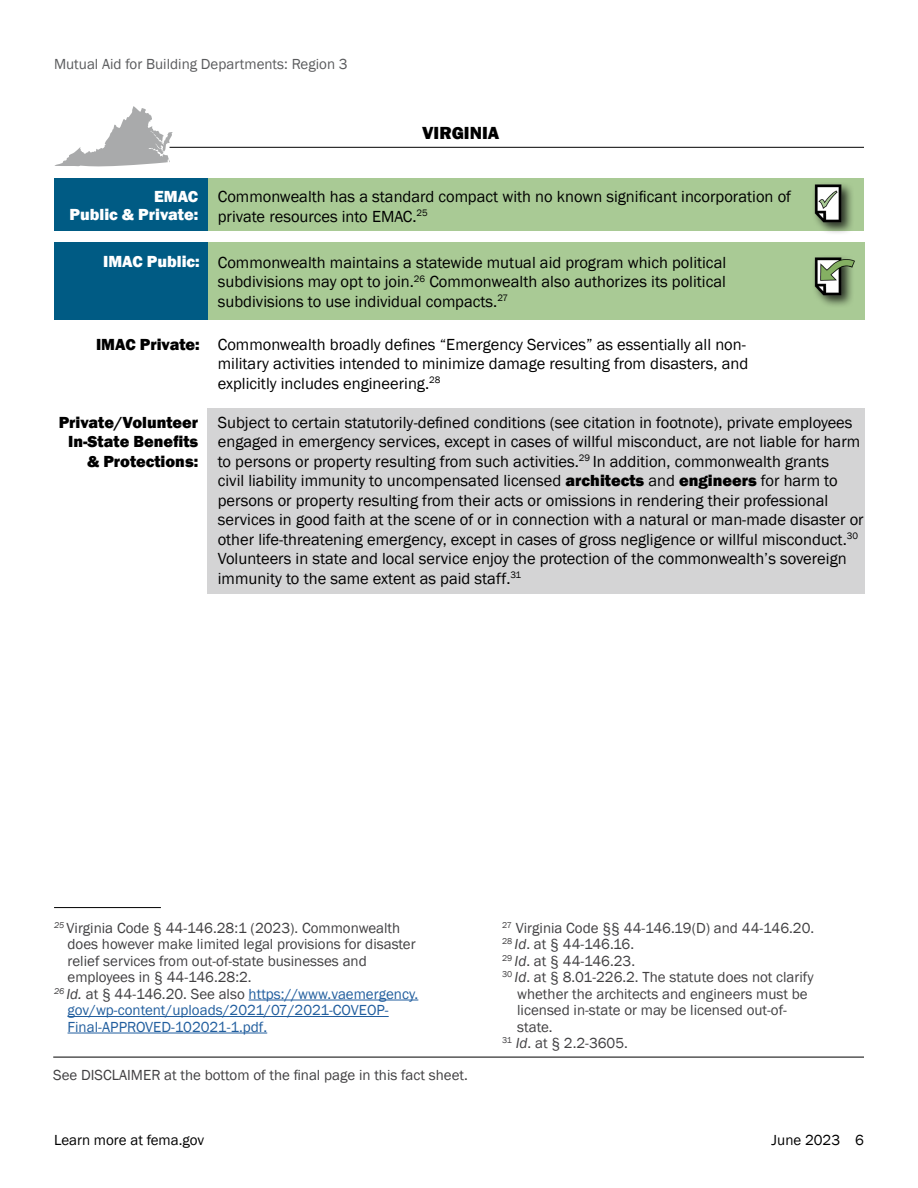
<style>
.page{position:relative;width:918px;height:1188px;background:#fff}
.page>*{position:absolute;margin:0;border:0;box-sizing:border-box;transform-origin:0 0}
.t1{font:800 18px "Franklin Gothic";color:#000}
.t2{font:16.5px/19.5px "Franklin Gothic";color:#000}
.t3{font:800 16.5px/19.8px "Franklin Gothic";color:#000;text-align:right}
.t4{font:800 16.5px/18px "Franklin Gothic";color:#fff;text-align:right}
.t5{font:15px "Franklin Gothic";color:#414042}
.t6{font:15px "Franklin Gothic";color:#215e9e}
.t7{font:15px "Franklin Gothic";color:#5a5b5d}
.t8{font:15px "Franklin Gothic";color:#000}
.s1{font-weight:800}
.s2{font-style:italic;color:#414042}
.s3{color:#414042}
.s4{font-style:italic}
</style>
<div class="page">
<hr style="left:53px;top:1057px;width:811px;height:1px;background:#000">
<div style="left:207px;top:178px;width:657px;height:52px;background:#a9ca95"></div>
<hr style="left:54px;top:907px;width:107px;height:1px;background:#000">
<div style="left:207px;top:242px;width:657px;height:78px;background:#a9ca95"></div>
<div style="left:54px;top:242px;width:153px;height:78px;background:#005b84"></div>
<hr style="left:170px;top:147px;width:694px;height:1px;background:#000">
<svg style="left:54px;top:106px;width:119px;height:61px"></svg>
<hr style="left:249px;top:1000px;width:169px;height:1px;background:#215e9e">
<hr style="left:68px;top:1016px;width:321px;height:1px;background:#215e9e">
<hr style="left:68px;top:1033px;width:199px;height:1px;background:#215e9e">
<div style="left:207px;top:409px;width:657px;height:185px;background:#d4d4d5"></div>
<div style="left:54px;top:178px;width:153px;height:52px;background:#005b84"></div>
<img style="left:809px;top:184px;width:47px;height:49px">
<img style="left:814px;top:257px;width:41px;height:49px">
<p class="t7" style="left:54px;top:55px;width:295px">Mutual Aid for Building Departments: Region 3</p>
<p class="t1" style="left:422px;top:121px;width:79px">VIRGINIA</p>
<p class="t4" style="left:70px;top:188px;width:130px">EMAC<br>Public &amp; Private:</p>
<p class="t4" style="left:103px;top:253px;width:98px">IMAC Public:</p>
<p class="t3" style="left:96px;top:334px;width:105px">IMAC Private:</p>
<p class="t3" style="left:59px;top:412px;width:141px">Private/Volunteer<br>In-State Benefits &amp; Protections:</p>
<p class="t2" style="left:218px;top:187px;width:575px">Commonwealth has a standard compact with no known significant incorporation of private resources into EMAC.<sup>25</sup></p>
<p class="t2" style="left:218px;top:253px;width:510px;text-align:justify">Commonwealth maintains a statewide mutual aid program which political subdivisions may opt to join.<sup>26</sup> Commonwealth also authorizes its political subdivisions to use individual compacts.<sup>27</sup></p>
<p class="t2" style="left:218px;top:335px;width:532px">Commonwealth broadly defines “Emergency Services” as essentially all non&shy;military activities intended to minimize damage resulting from disasters, and explicitly includes engineering.<sup>28</sup></p>
<p class="t2" style="left:218px;top:413px;width:647px">Subject to certain statutorily-defined conditions (see citation in footnote), private employees engaged in emergency services, except in cases of willful misconduct, are not liable for harm to persons or property resulting from such activities.<sup>29</sup> In addition, commonwealth grants<br>civil liability immunity to uncompensated licensed <span class="s1">architects</span> and <span class="s1">engineers</span> for harm to persons or property resulting from their acts or omissions in rendering their professional services in good faith at the scene of or in connection with a natural or man-made disaster or other life-threatening emergency, except in cases of gross negligence or willful misconduct.<sup>30<br></sup>Volunteers in state and local service enjoy the protection of the commonwealth’s sovereign immunity to the same extent as paid staff.<sup>31</sup></p>
<p class="t5" style="left:54px;top:919px;width:348px"><sup>25</sup> Virginia Code § 44-146.28:1 (2023). Commonwealth</p>
<p class="t5" style="left:68px;top:935px;width:350px">does however make limited legal provisions for disaster</p>
<p class="t5" style="left:68px;top:952px;width:301px">relief services from out-of-state businesses and</p>
<p class="t5" style="left:68px;top:968px;width:186px">employees in § 44-146.28:2.</p>
<p class="t6" style="left:54px;top:985px;width:366px"><sup>26</sup> <span class="s2">Id.</span> <span class="s3">at § 44-146.20. See also</span> https://www.vaemergency.</p>
<p class="t6" style="left:68px;top:1001px;width:323px">gov/wp-content/uploads/2021/07/2021-COVEOP-</p>
<p class="t6" style="left:68px;top:1018px;width:201px">Final-APPROVED-102021-1.pdf.</p>
<p class="t5" style="left:53px;top:1066px;width:416px">See DISCLAIMER at the bottom of the final page in this fact sheet.</p>
<p class="t5" style="left:502px;top:919px;width:314px"><sup>27</sup> Virginia Code §§ 44-146.19(D) and 44-146.20.</p>
<p class="t5" style="left:502px;top:935px;width:133px"><sup>28</sup> <span class="s4">Id</span>. at § 44-146.16.</p>
<p class="t5" style="left:502px;top:952px;width:134px"><sup>29</sup> <span class="s4">Id</span>. at § 44-146.23.</p>
<p class="t5" style="left:502px;top:968px;width:313px"><sup>30</sup> <span class="s4">Id</span>. at § 8.01-226.2. The statute does not clarify</p>
<p class="t5" style="left:517px;top:985px;width:292px">whether the architects and engineers must be</p>
<p class="t5" style="left:517px;top:1001px;width:271px">licensed in-state or may be licensed out-of-</p>
<p class="t5" style="left:517px;top:1018px;width:37px">state.</p>
<p class="t5" style="left:502px;top:1034px;width:127px"><sup>31</sup> <span class="s4">Id</span>. at § 2.2-3605.</p>
<p class="t8" style="left:54px;top:1130px;width:152px">Learn more at fema.gov</p>
<p class="t8" style="left:772px;top:1130px;width:94px">June 2023 6</p>
</div>
